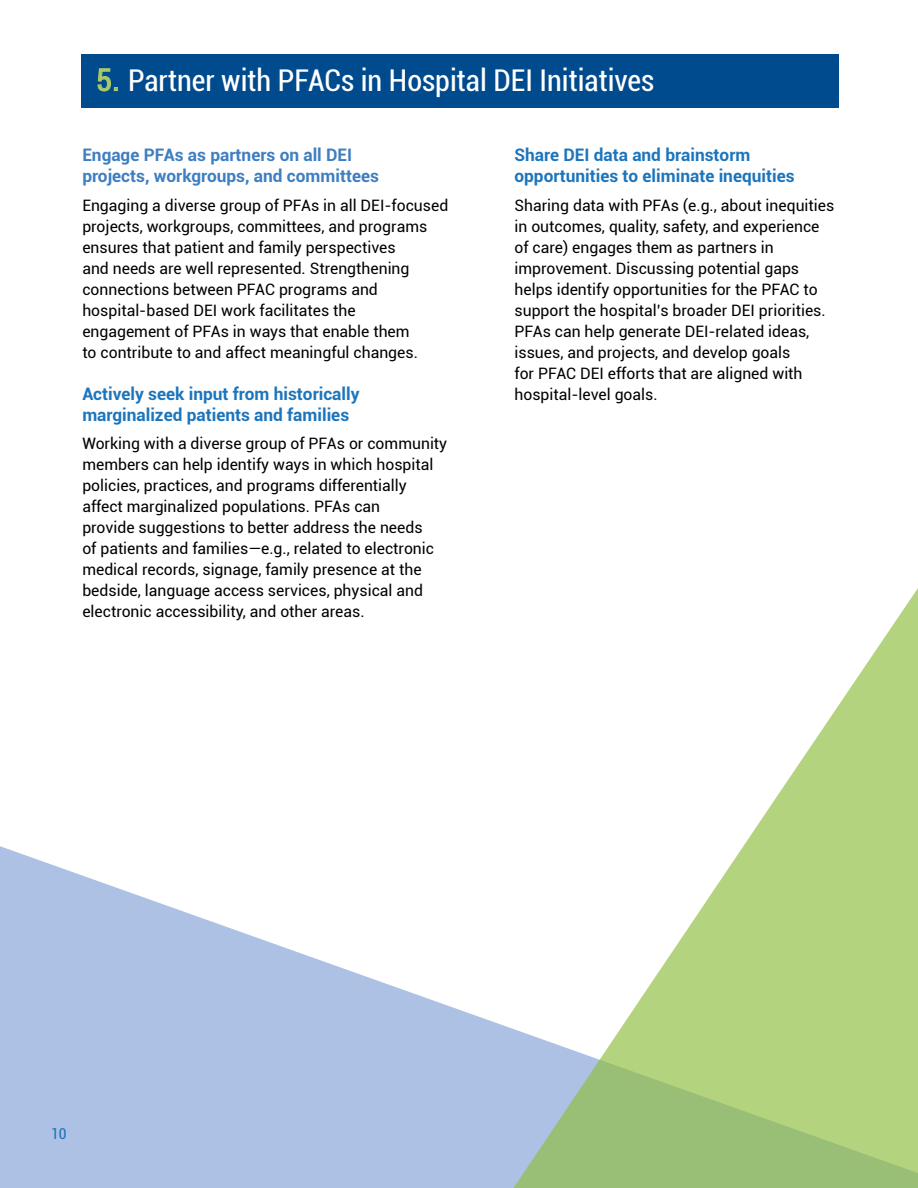
<style>
.page{position:relative;width:918px;height:1188px;background:#fff}
.page>*{position:absolute;margin:0;border:0;box-sizing:border-box;transform-origin:0 0}
.t1{font:condensed 30px "Roboto";color:#fff}
.t2{font:700 17.25px/21px "Roboto";color:#1c75bc}
.t3{font:700 17.25px/21px "Roboto";color:#3e7ec1}
.t4{font:15.75px/21px "Roboto";color:#000}
.t5{font:condensed 15px "Roboto";color:#1c75bc}
.s1{font-size:30.75px;color:#a9ca6b}
</style>
<div class="page">
<div style="left:81px;top:54px;width:758px;height:54px;background:#004b8d"></div>
<svg style="left:0;top:846px;width:463px;height:342px;fill:#acc1e3"></svg>
<svg style="left:463px;top:588px;width:455px;height:600px"></svg>
<h1 class="t1" style="left:96px;top:59px;width:560px"><span class="s1">5.</span> Partner with PFACs in Hospital DEI Initiatives</h1>
<p class="t3" style="left:82px;top:144px;width:298px">Engage PFAs as partners on all DEI projects, workgroups, and committees</p>
<p class="t4" style="left:82px;top:194px;width:367px">Engaging a diverse group of PFAs in all DEI-focused projects, workgroups, committees, and programs ensures that patient and family perspectives<br>and needs are well represented. Strengthening connections between PFAC programs and hospital-based DEI work facilitates the<br>engagement of PFAs in ways that enable them<br>to contribute to and affect meaningful changes.</p>
<p class="t2" style="left:82px;top:383px;width:279px">Actively seek input from historically marginalized patients and families</p>
<p class="t4" style="left:82px;top:433px;width:366px">Working with a diverse group of PFAs or community members can help identify ways in which hospital policies, practices, and programs differentially affect marginalized populations. PFAs can<br>provide suggestions to better address the needs<br>of patients and families—e.g., related to electronic medical records, signage, family presence at the bedside, language access services, physical and electronic accessibility, and other areas.</p>
<p class="t2" style="left:515px;top:144px;width:282px">Share DEI data and brainstorm opportunities to eliminate inequities</p>
<p class="t4" style="left:515px;top:194px;width:321px">Sharing data with PFAs (e.g., about inequities in outcomes, quality, safety, and experience of care) engages them as partners in improvement. Discussing potential gaps helps identify opportunities for the PFAC to support the hospital’s broader DEI priorities.<br>PFAs can help generate DEI-related ideas, issues, and projects, and develop goals<br>for PFAC DEI efforts that are aligned with hospital-level goals.</p>
<p class="t5" style="left:51px;top:1124px;width:17px">10</p>
</div>
